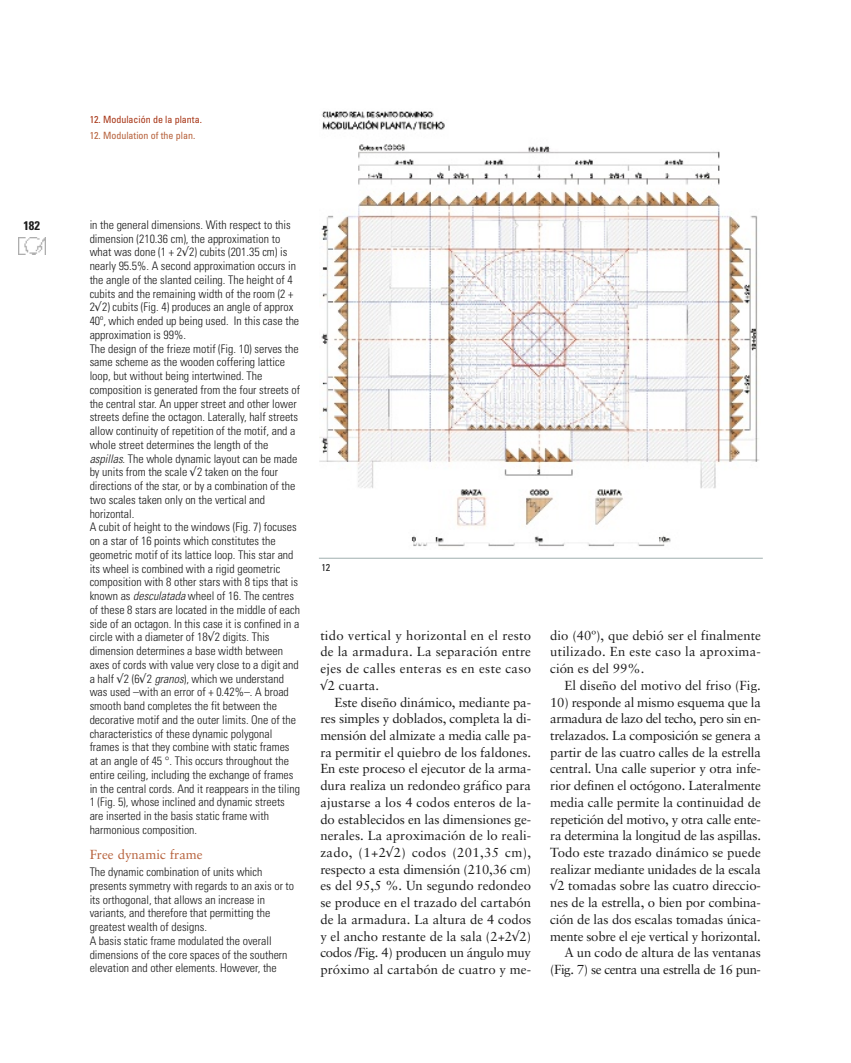
<style>
.page{position:relative;width:851px;height:1063px;background:#fff}
.page>*{position:absolute;margin:0;border:0;box-sizing:border-box;transform-origin:0 0}
.t1{font:13.12px/16.8px "Sabon";letter-spacing:-.005em;color:#1c1c1c;text-align:right}
.t2{font:13.12px "Sabon";letter-spacing:.02em;color:#1c1c1c}
.t3{font:13.12px "Sabon";letter-spacing:-.025em;color:#1c1c1c}
.t4{font:13.12px "Sabon";letter-spacing:.015em;color:#1c1c1c}
.t5{font:13.12px "Sabon";letter-spacing:.03em;color:#1c1c1c}
.t6{font:13.12px "Sabon";color:#b6603a}
.t7{font:700 condensed 12.5px "Univers";color:#1c1c1c}
.t8{font:300 condensed 11.88px/13.8px "Univers";color:#1c1c1c}
.t9{font:condensed 10px "Univers";color:#a63212}
.t10{font:condensed 10px "Univers";color:#b6603a}
.t11{font:condensed 10px "Univers";color:#1c1c1c}
.s1{font-style:italic}
</style>
<div class="page">
<img style="left:18px;top:237px;width:28px;height:18px">
<img style="left:319px;top:111px;width:440px;height:436px">
<hr style="left:319px;top:558px;width:443px;height:1px;background:#b3bfbf">
<p class="t7" style="left:23px;top:220px;width:18px">182</p>
<p class="t9" style="left:90px;top:115px;width:114px">12. Modulación de la planta.</p>
<p class="t10" style="left:90px;top:131px;width:107px">12. Modulation of the plan.</p>
<p class="t8" style="left:90px;top:219px;width:212px">in the general dimensions. With respect to this dimension (210.36 cm), the approximation to what was done (1 + 2√2) cubits (201.35 cm) is nearly 95.5%. A second approximation occurs in the angle of the slanted ceiling. The height of 4 cubits and the remaining width of the room (2 + 2√2) cubits (Fig. 4) produces an angle of approx 40º, which ended up being used. In this case the approximation is 99%.<br>The design of the frieze motif (Fig. 10) serves the same scheme as the wooden coffering lattice loop, but without being intertwined. The composition is generated from the four streets of the central star. An upper street and other lower streets define the octagon. Laterally, half streets allow continuity of repetition of the motif, and a whole street determines the length of the <span class="s1">aspillas</span>. The whole dynamic layout can be made by units from the scale √2 taken on the four directions of the star, or by a combination of the two scales taken only on the vertical and horizontal.<br>A cubit of height to the windows (Fig. 7) focuses on a star of 16 points which constitutes the geometric motif of its lattice loop. This star and its wheel is combined with a rigid geometric composition with 8 other stars with 8 tips that is known as <span class="s1">desculatada</span>wheel of 16. The centres of these 8 stars are located in the middle of each side of an octagon. In this case it is confined in a circle with a diameter of 18√2 digits. This dimension determines a base width between axes of cords with value very close to a digit and a half √2 (6√2 <span class="s1">granos</span>), which we understand was used –with an error of + 0.42%–. A broad smooth band completes the fit between the decorative motif and the outer limits. One of the characteristics of these dynamic polygonal frames is that they combine with static frames at an angle of 45 °. This occurs throughout the entire ceiling, including the exchange of frames in the central cords. And it reappears in the tiling 1 (Fig. 5), whose inclined and dynamic streets are inserted in the basis static frame with harmonious composition.</p>
<p class="t6" style="left:90px;top:849px;width:114px">Free dynamic frame</p>
<p class="t8" style="left:90px;top:866px;width:206px">The dynamic combination of units which presents symmetry with regards to an axis or to its orthogonal, that allows an increase in variants, and therefore that permitting the greatest wealth of designs.<br>A basis static frame modulated the overall dimensions of the core spaces of the southern elevation and other elements. However, the</p>
<p class="t11" style="left:321px;top:563px;width:10px">12</p>
<p class="t2" style="left:320px;top:630px;width:212px">tido vertical y horizontal en el resto</p>
<p class="t4" style="left:320px;top:647px;width:212px">de la armadura. La separación entre</p>
<p class="t2" style="left:320px;top:663px;width:212px">ejes de calles enteras es en este caso</p>
<p class="t1" style="left:320px;top:678px;width:60px">√2 cuarta.</p>
<p class="t1" style="left:334px;top:695px;width:198px">Este diseño dinámico, mediante pa-</p>
<p class="t1" style="left:320px;top:712px;width:212px">res simples y doblados, completa la di-</p>
<p class="t1" style="left:320px;top:728px;width:212px">mensión del almizate a media calle pa-</p>
<p class="t1" style="left:320px;top:745px;width:212px">ra permitir el quiebro de los faldones.</p>
<p class="t1" style="left:320px;top:762px;width:212px">En este proceso el ejecutor de la arma-</p>
<p class="t1" style="left:320px;top:778px;width:212px">dura realiza un redondeo gráfico para</p>
<p class="t1" style="left:320px;top:795px;width:212px">ajustarse a los 4 codos enteros de la-</p>
<p class="t1" style="left:320px;top:812px;width:212px">do establecidos en las dimensiones ge-</p>
<p class="t1" style="left:320px;top:829px;width:212px">nerales. La aproximación de lo reali-</p>
<p class="t5" style="left:320px;top:847px;width:212px">zado, (1+2√2) codos (201,35 cm),</p>
<p class="t1" style="left:320px;top:862px;width:212px">respecto a esta dimensión (210,36 cm)</p>
<p class="t1" style="left:320px;top:879px;width:212px">es del 95,5 %. Un segundo redondeo</p>
<p class="t1" style="left:320px;top:895px;width:212px">se produce en el trazado del cartabón</p>
<p class="t1" style="left:320px;top:912px;width:212px">de la armadura. La altura de 4 codos</p>
<p class="t1" style="left:320px;top:929px;width:212px">y el ancho restante de la sala (2+2√2)</p>
<p class="t3" style="left:320px;top:948px;width:212px">codos /Fig. 4) producen un ángulo muy</p>
<p class="t1" style="left:320px;top:962px;width:212px">próximo al cartabón de cuatro y me-</p>
<p class="t1" style="left:550px;top:628px;width:212px">dio (40º), que debió ser el finalmente</p>
<p class="t2" style="left:550px;top:647px;width:212px">utilizado. En este caso la aproxima-</p>
<p class="t1" style="left:550px;top:661px;width:96px">ción es del 99%.</p>
<p class="t1" style="left:564px;top:678px;width:198px">El diseño del motivo del friso (Fig.</p>
<p class="t1" style="left:550px;top:695px;width:212px">10) responde al mismo esquema que la armadura de lazo del techo, pero sin en&shy;trelazados. La composición se genera a partir de las cuatro calles de la estrella central. Una calle superior y otra infe&shy;rior definen el octógono. Lateralmente media calle permite la continuidad de repetición del motivo, y otra calle ente&shy;ra determina la longitud de las aspillas.<br>Todo este trazado dinámico se puede realizar mediante unidades de la escala √2 tomadas sobre las cuatro direccio&shy;nes de la estrella, o bien por combina&shy;ción de las dos escalas tomadas única&shy;mente sobre el eje vertical y horizontal.<br>A un codo de altura de las ventanas (Fig. 7) se centra una estrella de 16 pun-</p>
</div>
